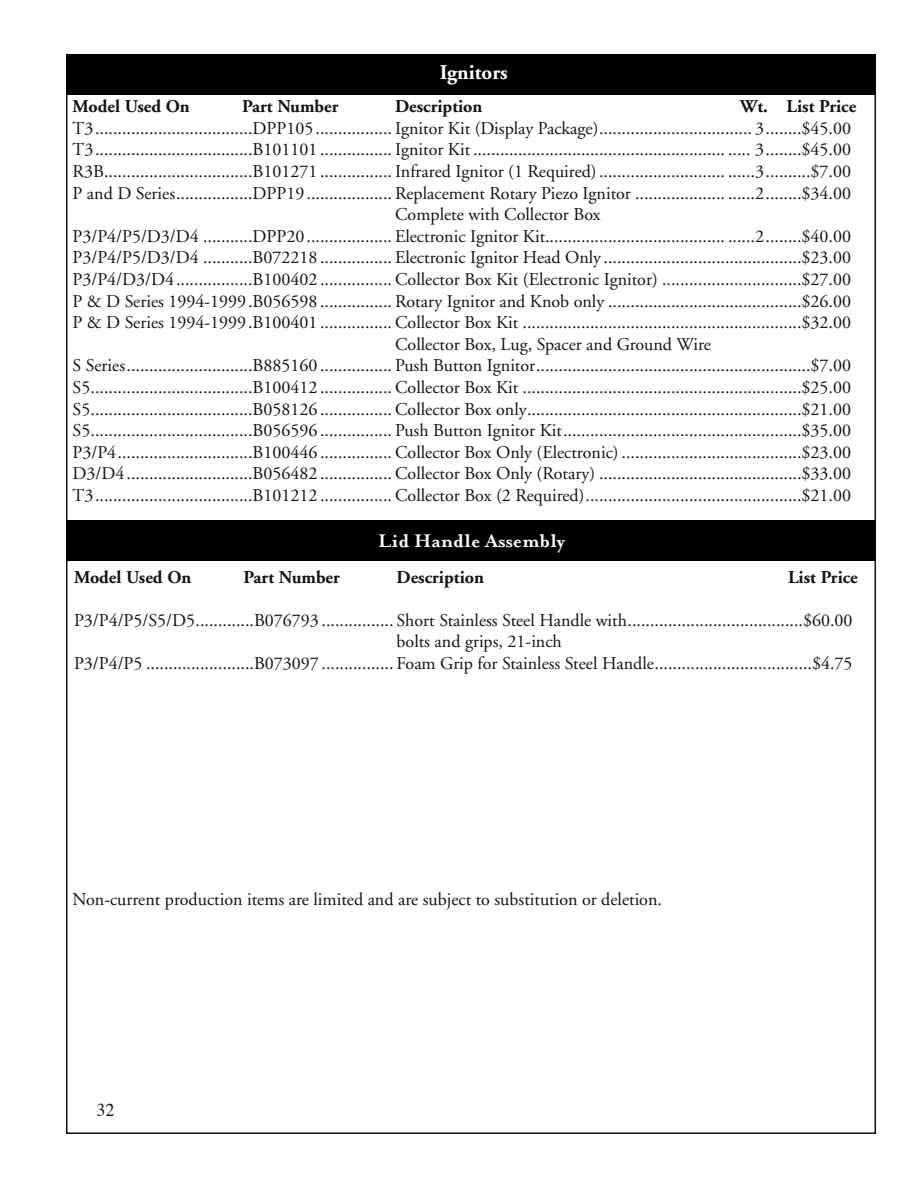
<style>
.page{position:relative;width:918px;height:1188px;background:#fff}
.page>*{position:absolute;margin:0;border:0;box-sizing:border-box;transform-origin:0 0}
.t1{font:700 21px "Mrs Eaves";color:#fff}
.t2{font:700 21px "Adobe Garamond";color:#fff}
.t3{font:18px "Adobe Garamond";color:#121212}
.t4{font:700 18px "Adobe Garamond";color:#121212}
.t5{font:18px "Times";color:#121212}
</style>
<div class="page">
<div style="left:66px;top:54px;width:810px;height:41px;background:#000"></div>
<div style="left:66px;top:520px;width:810px;height:41px;background:#000"></div>
<p class="t2" style="left:440px;top:61px;width:70px">Ignitors</p>
<p class="t4" style="left:73px;top:97px;width:119px">Model Used On</p>
<p class="t4" style="left:242px;top:97px;width:98px">Part Number</p>
<p class="t4" style="left:395px;top:97px;width:89px">Description</p>
<p class="t4" style="left:740px;top:97px;width:118px">Wt. List Price</p>
<p class="t3" style="left:73px;top:118px;width:780px">T3...................................DPP105................. Ignitor Kit (Display Package).................................. 3........$45.00</p>
<p class="t3" style="left:73px;top:140px;width:780px">T3...................................B101101 ................ Ignitor Kit ........................................................ ..... 3........$45.00</p>
<p class="t3" style="left:73px;top:162px;width:780px">R3B.................................B101271 ................ Infrared Ignitor (1 Required)............................ ......3..........$7.00</p>
<p class="t3" style="left:73px;top:183px;width:780px">P and D Series.................DPP19................... Replacement Rotary Piezo Ignitor .................... ......2........$34.00</p>
<p class="t3" style="left:395px;top:205px;width:207px">Complete with Collector Box</p>
<p class="t3" style="left:73px;top:226px;width:780px">P3/P4/P5/D3/D4 ...........DPP20................... Electronic Ignitor Kit........................................ ......2........$40.00</p>
<p class="t3" style="left:73px;top:248px;width:780px">P3/P4/P5/D3/D4 ...........B072218 ................ Electronic Ignitor Head Only ............................................$23.00</p>
<p class="t3" style="left:73px;top:270px;width:780px">P3/P4/D3/D4.................B100402 ................ Collector Box Kit (Electronic Ignitor) ...............................$27.00</p>
<p class="t3" style="left:73px;top:291px;width:780px">P &amp; D Series 1994-1999.B056598 ................ Rotary Ignitor and Knob only ...........................................$26.00</p>
<p class="t3" style="left:73px;top:313px;width:780px">P &amp; D Series 1994-1999.B100401 ................ Collector Box Kit ..............................................................$32.00</p>
<p class="t3" style="left:395px;top:334px;width:317px">Collector Box, Lug, Spacer and Ground Wire</p>
<p class="t3" style="left:73px;top:356px;width:780px">S Series............................B885160 ................ Push Button Ignitor.............................................................$7.00</p>
<p class="t3" style="left:73px;top:378px;width:780px">S5....................................B100412 ................ Collector Box Kit ..............................................................$25.00</p>
<p class="t3" style="left:73px;top:399px;width:780px">S5....................................B058126 ................ Collector Box only.............................................................$21.00</p>
<p class="t3" style="left:73px;top:421px;width:780px">S5....................................B056596 ................ Push Button Ignitor Kit.....................................................$35.00</p>
<p class="t3" style="left:73px;top:442px;width:780px">P3/P4..............................B100446 ................ Collector Box Only (Electronic) ........................................$23.00</p>
<p class="t3" style="left:73px;top:464px;width:780px">D3/D4............................B056482 ................ Collector Box Only (Rotary) .............................................$33.00</p>
<p class="t3" style="left:73px;top:486px;width:780px">T3...................................B101212 ................ Collector Box (2 Required)................................................$21.00</p>
<p class="t1" style="left:378px;top:529px;width:188px">Lid Handle Assembly</p>
<p class="t4" style="left:74px;top:567px;width:119px">Model Used On</p>
<p class="t4" style="left:244px;top:567px;width:98px">Part Number</p>
<p class="t4" style="left:397px;top:567px;width:89px">Description</p>
<p class="t4" style="left:788px;top:567px;width:71px">List Price</p>
<p class="t3" style="left:74px;top:610px;width:780px">P3/P4/P5/S5/D5.............B076793 ................ Short Stainless Steel Handle with.......................................$60.00</p>
<p class="t3" style="left:397px;top:632px;width:167px">bolts and grips, 21-inch</p>
<p class="t3" style="left:74px;top:654px;width:780px">P3/P4/P5 ........................B073097 ................ Foam Grip for Stainless Steel Handle...................................$4.75</p>
<p class="t3" style="left:73px;top:890px;width:591px">Non-current production items are limited and are subject to substitution or deletion.</p>
<p class="t5" style="left:96px;top:1094px;width:19px">32</p>
</div>
